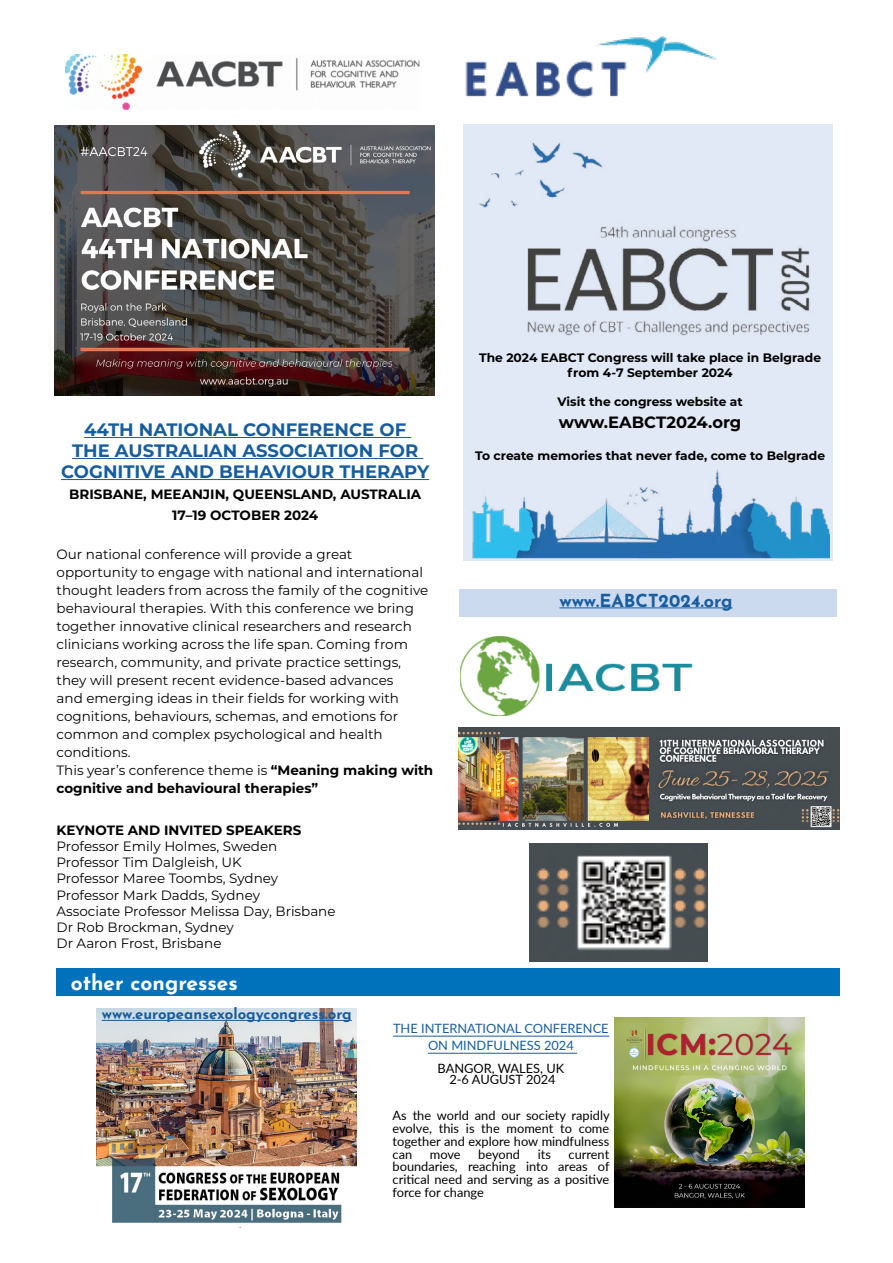
<style>
.page{position:relative;width:893px;height:1263px;background:#fff}
.page>*{position:absolute;margin:0;border:0;box-sizing:border-box;transform-origin:0 0}
.Paragraph_Style_34{font:700 21px "Josefin Sans";color:#fff}
.Paragraph_Style_32{font:700 18px/21px "Montserrat";color:#175d9e;text-align:center}
.Paragraph_Style_34-2{font:700 18px "Josefin Sans";color:#175d9e}
.t1{font:700 16.35px "Montserrat";letter-spacing:-.005em;color:#000}
.Paragraph_Style_34-3{font:700 15px "Josefin Sans";color:#175d9e}
.Paragraph_Style_32-2{font:13.5px/18px "Montserrat";color:#000}
.Paragraph_Style_32-3{font:700 13.5px "Montserrat";color:#000}
.Paragraph_Style_9{font:12.9px/12.8px "Lato";color:#000;text-align:justify}
.Paragraph_Style_9-2{font:12.9px/17.1px "Lato";color:#175d9e;text-align:center}
.t2{font:700 12.3px/14.7px "Montserrat";color:#000;text-align:center}
.s1{font-weight:700}
</style>
<div class="page">
<div style="left:463px;top:124px;width:370px;height:437px;background:#e1e9f6"></div>
<img style="left:479px;top:142px;width:331px;height:194px">
<img style="left:472px;top:470px;width:358px;height:89px">
<img style="left:465px;top:36px;width:252px;height:62px">
<img style="left:460px;top:636px;width:233px;height:79px">
<img style="left:615px;top:1018px;width:189px;height:189px">
<img style="left:66px;top:54px;width:353px;height:56px">
<img style="left:54px;top:125px;width:381px;height:270px">
<hr style="left:84px;top:437px;width:327px;height:1px;background:#175d9e">
<hr style="left:72px;top:458px;width:351px;height:1px;background:#175d9e">
<hr style="left:61px;top:479px;width:368px;height:1px;background:#175d9e">
<img style="left:459px;top:727px;width:381px;height:103px">
<img style="left:530px;top:844px;width:178px;height:118px">
<div style="left:57px;top:968px;width:783px;height:28px;background:#0072bc"></div>
<div style="left:459px;top:589px;width:377px;height:28px;background:#ccdaef"></div>
<hr style="left:393px;top:1036px;width:216px;height:1px;background:#175d9e">
<hr style="left:428px;top:1053px;width:149px;height:1px;background:#175d9e">
<hr style="left:559px;top:607px;width:174px;height:1px;background:#175d9e">
<img style="left:97px;top:1008px;width:260px;height:220px">
<hr style="left:102px;top:1020px;width:250px;height:1px;background:#175d9e">
<p class="Paragraph_Style_32" style="left:61px;top:418px;width:370px">44TH NATIONAL CONFERENCE OF<br>THE AUSTRALIAN ASSOCIATION FOR<br>COGNITIVE AND BEHAVIOUR THERAPY</p>
<p class="Paragraph_Style_32-3" style="left:69px;top:484px;width:353px">BRISBANE, MEEANJIN, QUEENSLAND, AUSTRALIA</p>
<p class="Paragraph_Style_32-3" style="left:172px;top:505px;width:148px">17–19 OCTOBER 2024</p>
<p class="Paragraph_Style_32-2" style="left:57px;top:544px;width:373px">Our national conference will provide a great opportunity to engage with national and international thought leaders from across the family of the cognitive behavioural therapies. With this conference we bring together innovative clinical researchers and research clinicians working across the life span. Coming from research, community, and private practice settings, they will present recent evidence-based advances<br>and emerging ideas in their fields for working with cognitions, behaviours, schemas, and emotions for common and complex psychological and health conditions.</p>
<p class="Paragraph_Style_32-2" style="left:57px;top:760px;width:378px">This year’s conference theme is <span class="s1">“Meaning making with</span></p>
<p class="Paragraph_Style_32-3" style="left:57px;top:778px;width:263px">cognitive and behavioural therapies”</p>
<p class="Paragraph_Style_32-3" style="left:57px;top:820px;width:246px">KEYNOTE AND INVITED SPEAKERS</p>
<p class="Paragraph_Style_32-2" style="left:57px;top:837px;width:222px">Professor Emily Holmes, Sweden</p>
<p class="Paragraph_Style_32-2" style="left:57px;top:853px;width:187px">Professor Tim Dalgleish, UK</p>
<p class="Paragraph_Style_32-2" style="left:57px;top:869px;width:223px">Professor Maree Toombs, Sydney</p>
<p class="Paragraph_Style_32-2" style="left:57px;top:885px;width:205px">Professor Mark Dadds, Sydney</p>
<p class="Paragraph_Style_32-2" style="left:57px;top:901px;width:281px">Associate Professor Melissa Day, Brisbane</p>
<p class="Paragraph_Style_32-2" style="left:57px;top:919px;width:179px;line-height:16.2px">Dr Rob Brockman, Sydney<br>Dr Aaron Frost, Brisbane</p>
<p class="t2" style="left:479px;top:350px;width:343px">The 2024 EABCT Congress will take place in Belgrade from 4-7 September 2024</p>
<p class="t2" style="left:557px;top:394px;width:187px">Visit the congress website at</p>
<p class="t1" style="left:559px;top:410px;width:184px">www.EABCT2024.org</p>
<p class="t2" style="left:475px;top:448px;width:351px">To create memories that never fade, come to Belgrade</p>
<p class="Paragraph_Style_34-2" style="left:559px;top:584px;width:175px">www.EABCT2024.org</p>
<p class="Paragraph_Style_34" style="left:71px;top:963px;width:169px">other congresses</p>
<p class="Paragraph_Style_34-3" style="left:102px;top:1001px;width:251px">www.europeansexologycongress.org</p>
<p class="Paragraph_Style_9-2" style="left:393px;top:1019px;width:217px">THE INTERNATIONAL CONFERENCE<br>ON MINDFULNESS 2024</p>
<p class="Paragraph_Style_9" style="left:438px;top:1061px;width:128px">BANGOR, WALES, UK</p>
<p class="Paragraph_Style_9" style="left:449px;top:1073px;width:108px">2-6 AUGUST 2024</p>
<p class="Paragraph_Style_9" style="left:393px;top:1108px;width:219px">As the world and our society rapidly evolve, this is the moment to come together and explore how mindfulness can</p>
<p class="Paragraph_Style_9" style="left:430px;top:1147px;width:32px">move</p>
<p class="Paragraph_Style_9" style="left:478px;top:1147px;width:43px">beyond</p>
<p class="Paragraph_Style_9" style="left:538px;top:1147px;width:15px">its</p>
<p class="Paragraph_Style_9" style="left:393px;top:1147px;width:218px;text-indent:176px">current boundaries, reaching into areas of critical need and serving as a positive force for change</p>
</div>
